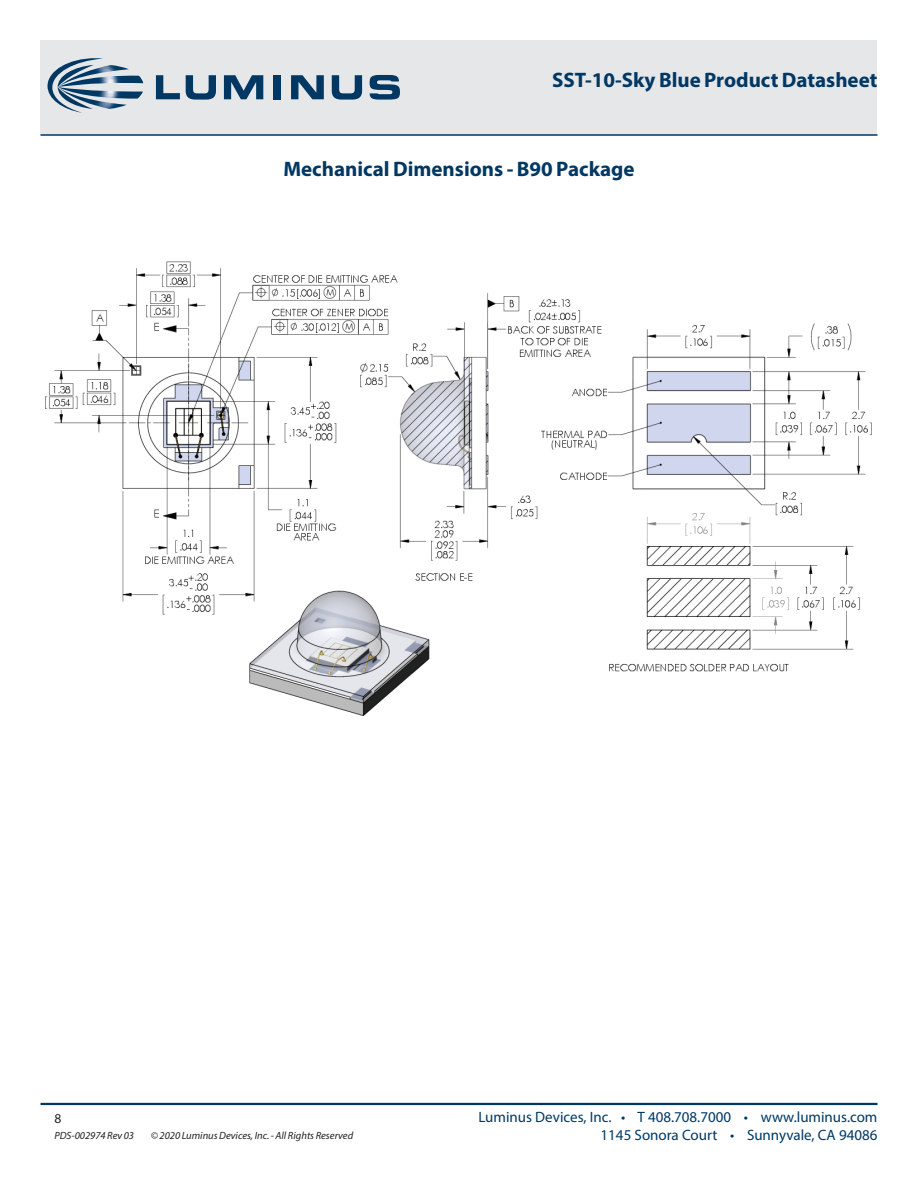
<style>
.page{position:relative;width:918px;height:1188px;background:#fff}
.page>*{position:absolute;margin:0;border:0;box-sizing:border-box;transform-origin:0 0}
.DS_Title1{font:700 21px "Myriad Pro";color:#003863}
.t1{font:15px "Myriad Pro";color:#003863}
.zzFooterRight2{font:13.5px "Myriad Pro";color:#231f20}
.zzFooterRight1{font:italic 10.5px "Myriad Pro";color:#231f20}
</style>
<div class="page">
<div style="left:40px;top:40px;width:838px;height:95px;background:#e6e7e9"></div>
<hr style="left:40px;top:1103px;width:838px;height:2px;background:#003863">
<hr style="left:40px;top:134px;width:838px;height:2px;background:#003863">
<svg style="left:48px;top:58px;width:95px;height:55px"></svg>
<svg style="left:156px;top:75px;width:24px;height:24px"></svg>
<svg style="left:186px;top:75px;width:30px;height:25px"></svg>
<svg style="left:224px;top:75px;width:39px;height:24px"></svg>
<div style="left:273px;top:75px;width:8px;height:24px;background:#003863"></div>
<svg style="left:291px;top:75px;width:33px;height:24px"></svg>
<svg style="left:332px;top:75px;width:30px;height:25px"></svg>
<svg style="left:370px;top:75px;width:30px;height:25px"></svg>
<img style="left:45px;top:261px;width:827px;height:455px">
<p class="DS_Title1" style="left:552px;top:67px;width:327px">SST-10-Sky Blue Product Datasheet</p>
<p class="DS_Title1" style="left:283px;top:156px;width:353px">Mechanical Dimensions - B90 Package</p>
<p class="zzFooterRight2" style="left:54px;top:1110px;width:8px">8</p>
<p class="zzFooterRight1" style="left:54px;top:1129px;width:81px">PDS-002974 Rev 03</p>
<p class="zzFooterRight1" style="left:151px;top:1129px;width:204px">© 2020 Luminus Devices, Inc. - All Rights Reserved</p>
<p class="t1" style="left:478px;top:1108px;width:401px">Luminus Devices, Inc. • T 408.708.7000 • www.luminus.com</p>
<p class="t1" style="left:601px;top:1126px;width:278px">1145 Sonora Court • Sunnyvale, CA 94086</p>
</div>
